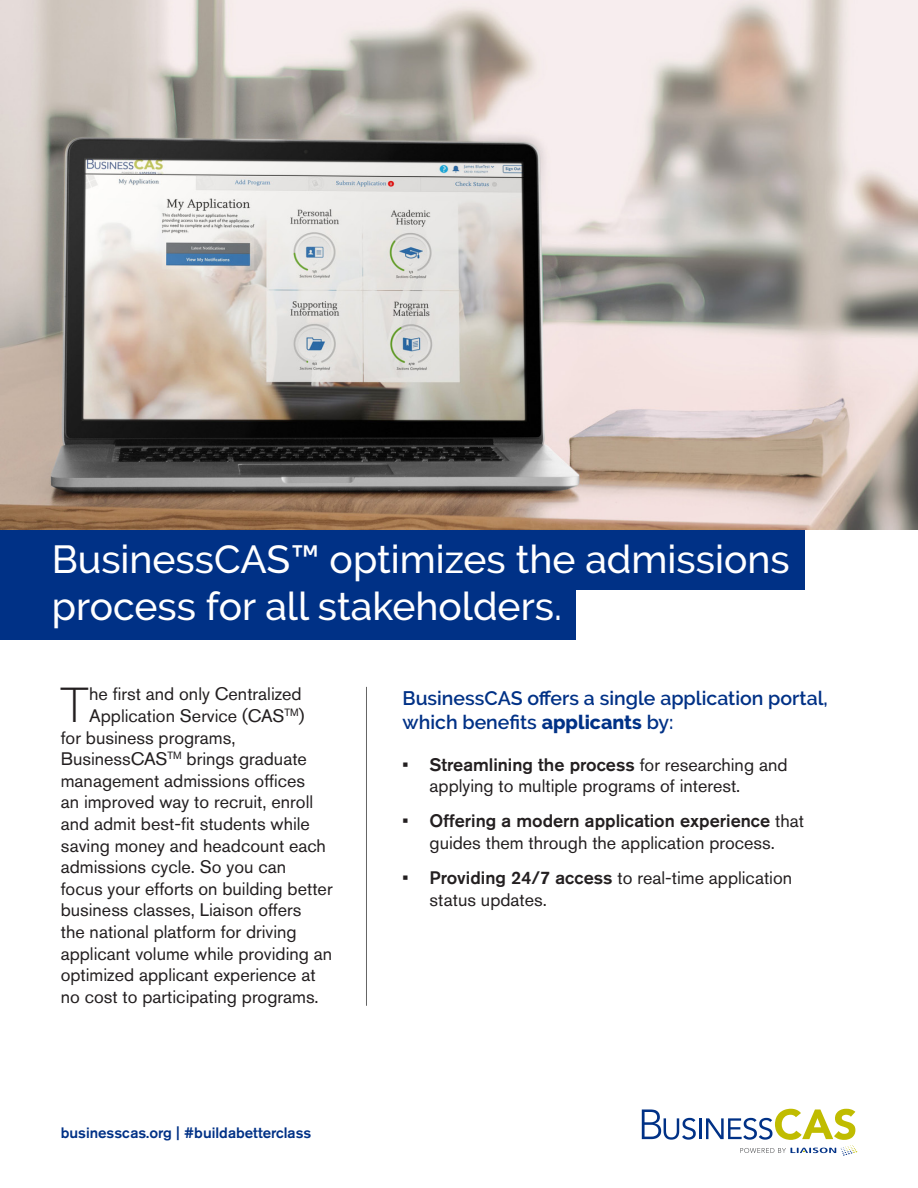
<style>
.page{position:relative;width:918px;height:1188px;background:#fff}
.page>*{position:absolute;margin:0;border:0;box-sizing:border-box;transform-origin:0 0}
.Paragraph_Style_1{font:300 48.45px "Raleway";color:#231f20}
.Paragraph_Style_1-2{font:500 39px/46.8px "Raleway";color:#fff}
.Heading_2{font:600 19.5px/23.4px "Raleway";color:#003186}
.Paragraph_Style_1-3{font:18px/21.6px "Akzidenz Grotesk BE";color:#231f20}
.Paragraph_Style_1-4{font:500 15px "Akzidenz Grotesk BE";color:#003186}
.s1{font-weight:800}
.s2{font-weight:500}
</style>
<div class="page">
<div style="left:0;top:579px;width:576px;height:61px;background:#003186"></div>
<div style="left:0;top:530px;width:805px;height:60px;background:#003186"></div>
<svg style="left:642px;top:1109px;width:54px;height:31px"></svg>
<hr style="left:699px;top:1118px;width:3px;height:21px;background:#003186">
<svg style="left:706px;top:1109px;width:151px;height:47px"></svg>
<hr style="left:366px;top:687px;width:1px;height:319px;background:#666">
<img style="left:0;top:0;width:918px;height:530px">
<p class="Paragraph_Style_1-2" style="left:52px;top:536px;width:739px">BusinessCAS™ optimizes the admissions process for all stakeholders.</p>
<p class="Paragraph_Style_1" style="left:60px;top:677px;width:31px">T</p>
<p class="Paragraph_Style_1-3" style="left:89px;top:683px;width:214px">he first and only Centralized</p>
<p class="Paragraph_Style_1-3" style="left:89px;top:705px;width:217px">Application Service (CAS<sup>TM</sup>)</p>
<p class="Paragraph_Style_1-3" style="left:61px;top:726px;width:176px">for business programs,</p>
<p class="Paragraph_Style_1-3" style="left:61px;top:748px;width:248px">BusinessCAS<sup>TM</sup> brings graduate</p>
<p class="Paragraph_Style_1-3" style="left:61px;top:770px;width:246px">management admissions offices</p>
<p class="Paragraph_Style_1-3" style="left:61px;top:791px;width:254px">an improved way to recruit, enroll</p>
<p class="Paragraph_Style_1-3" style="left:61px;top:813px;width:251px">and admit best-fit students while</p>
<p class="Paragraph_Style_1-3" style="left:61px;top:834px;width:267px">saving money and headcount each</p>
<p class="Paragraph_Style_1-3" style="left:61px;top:856px;width:227px">admissions cycle. So you can</p>
<p class="Paragraph_Style_1-3" style="left:61px;top:878px;width:273px">focus your efforts on building better</p>
<p class="Paragraph_Style_1-3" style="left:61px;top:899px;width:242px">business classes, Liaison offers</p>
<p class="Paragraph_Style_1-3" style="left:61px;top:921px;width:237px">the national platform for driving</p>
<p class="Paragraph_Style_1-3" style="left:61px;top:942px;width:273px">applicant volume while providing an</p>
<p class="Paragraph_Style_1-3" style="left:61px;top:964px;width:257px">optimized applicant experience at</p>
<p class="Paragraph_Style_1-3" style="left:61px;top:986px;width:260px">no cost to participating programs.</p>
<p class="Paragraph_Style_1-4" style="left:61px;top:1123px;width:252px">businesscas.org | #buildabetterclass</p>
<p class="Heading_2" style="left:403px;top:687px;width:427px">BusinessCAS offers a single application portal, which benefits <span class="s1">applicants</span> by:</p>
<p class="Paragraph_Style_1-3" style="left:430px;top:753px;width:359px;text-indent:-27px"><span class="s2">• Streamlining the process</span> for researching and applying to multiple programs of interest.</p>
<p class="Paragraph_Style_1-3" style="left:403px;top:810px;width:403px;text-align:center"><span class="s2">• Offering a modern application experience</span> that guides them through the application process.</p>
<p class="Paragraph_Style_1-3" style="left:430px;top:867px;width:364px;text-indent:-27px"><span class="s2">• Providing 24/7 access</span> to real-time application status updates.</p>
</div>
